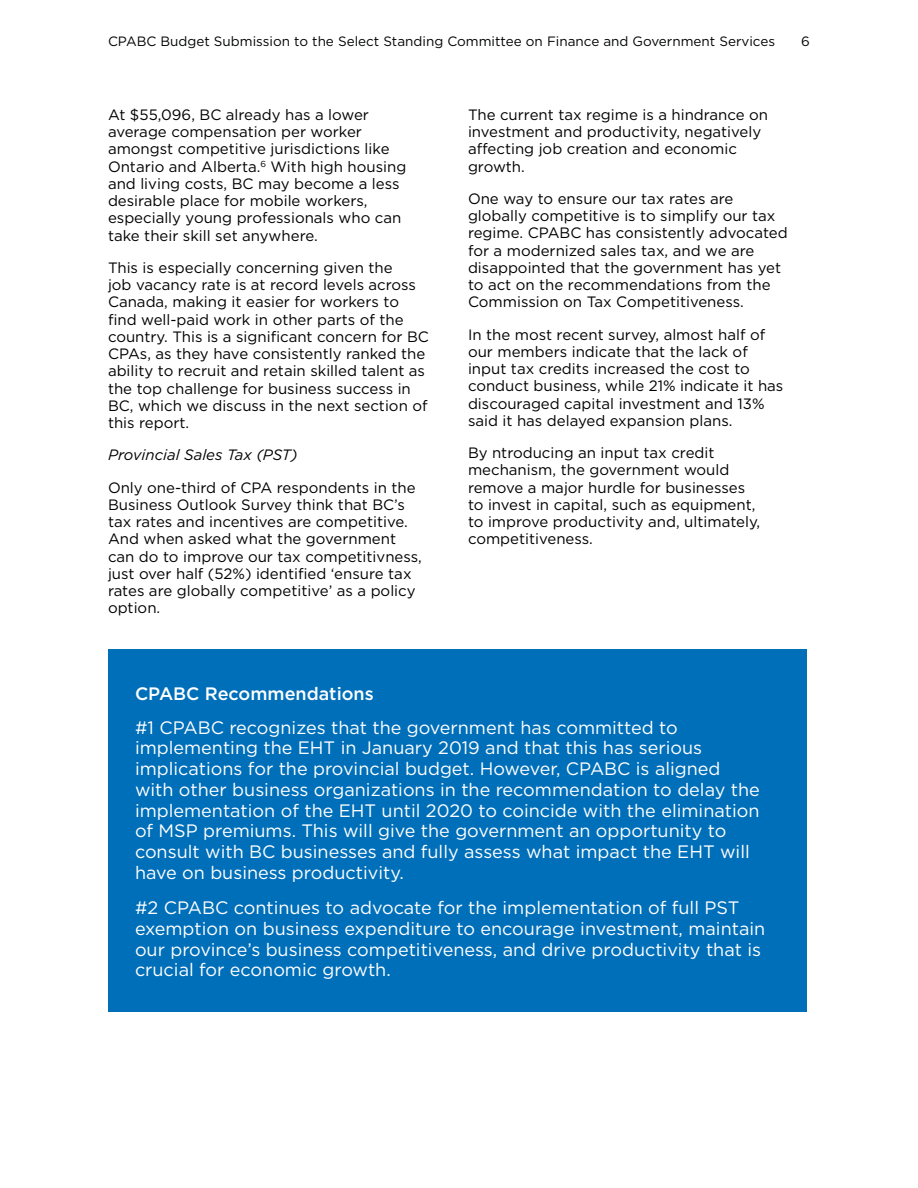
<style>
.page{position:relative;width:918px;height:1188px;background:#fff}
.page>*{position:absolute;margin:0;border:0;box-sizing:border-box;transform-origin:0 0}
.t1{font:18px/20.7px "Gotham";color:#fff}
.t2{font:500 18px "Gotham";color:#fff}
.t3{font:15px/17.2px "Gotham";color:#000}
.t4{font:italic 15px "Gotham";color:#000}
.t5{font:13.5px "Gotham";color:#020403}
</style>
<div class="page">
<div style="left:108px;top:649px;width:698px;height:363px;background:#006fba"></div>
<p class="t5" style="left:108px;top:33px;width:669px">CPABC Budget Submission to the Select Standing Committee on Finance and Government Services</p>
<p class="t5" style="left:801px;top:33px;width:10px">6</p>
<p class="t3" style="left:108px;top:106px;width:300px">At $55,096, BC already has a lower average compensation per worker amongst competitive jurisdictions like Ontario and Alberta.<sup>6</sup> With high housing and living costs, BC may become a less desirable place for mobile workers, especially young professionals who can take their skill set anywhere.</p>
<p class="t3" style="left:108px;top:259px;width:323px">This is especially concerning given the<br>job vacancy rate is at record levels across Canada, making it easier for workers to find well-paid work in other parts of the country. This is a significant concern for BC CPAs, as they have consistently ranked the ability to recruit and retain skilled talent as the top challenge for business success in BC, which we discuss in the next section of this report.</p>
<p class="t4" style="left:108px;top:446px;width:191px">Provincial Sales Tax (PST)</p>
<p class="t3" style="left:108px;top:478px;width:315px">Only one-third of CPA respondents in the Business Outlook Survey think that BC’s tax rates and incentives are competitive.<br>And when asked what the government can do to improve our tax competitivness, just over half (52%) identified ‘ensure tax rates are globally competitive’ as a policy option.</p>
<p class="t3" style="left:468px;top:106px;width:302px">The current tax regime is a hindrance on investment and productivity, negatively affecting job creation and economic growth.</p>
<p class="t3" style="left:468px;top:190px;width:321px">One way to ensure our tax rates are globally competitive is to simplify our tax regime. CPABC has consistently advocated for a modernized sales tax, and we are disappointed that the government has yet to act on the recommendations from the Commission on Tax Competitiveness.</p>
<p class="t3" style="left:468px;top:325px;width:317px">In the most recent survey, almost half of our members indicate that the lack of input tax credits increased the cost to conduct business, while 21% indicate it has discouraged capital investment and 13% said it has delayed expansion plans.</p>
<p class="t3" style="left:468px;top:444px;width:294px">By ntroducing an input tax credit mechanism, the government would remove a major hurdle for businesses to invest in capital, such as equipment, to improve productivity and, ultimately, competitiveness.</p>
<p class="t2" style="left:135px;top:681px;width:240px">CPABC Recommendations</p>
<p class="t1" style="left:135px;top:717px;width:626px">#1 CPABC recognizes that the government has committed to implementing the EHT in January 2019 and that this has serious implications for the provincial budget. However, CPABC is aligned with other business organizations in the recommendation to delay the implementation of the EHT until 2020 to coincide with the elimination of MSP premiums. This will give the government an opportunity to consult with BC businesses and fully assess what impact the EHT will have on business productivity.</p>
<p class="t1" style="left:135px;top:897px;width:632px">#2 CPABC continues to advocate for the implementation of full PST exemption on business expenditure to encourage investment, maintain our province’s business competitiveness, and drive productivity that is crucial for economic growth.</p>
</div>
